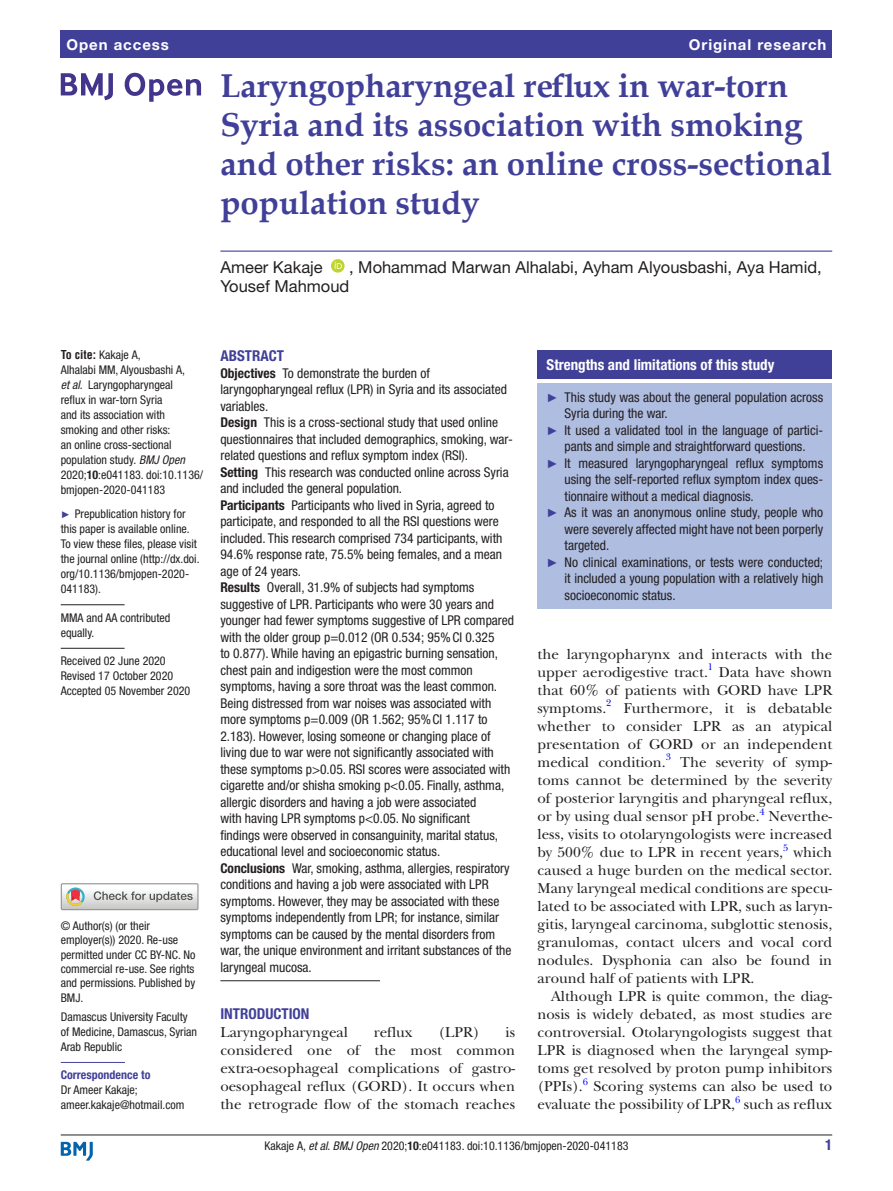
<style>
.page{position:relative;width:893px;height:1191px;background:#fff}
.page>*{position:absolute;margin:0;border:0;box-sizing:border-box;transform-origin:0 0}
.t1{font:700 33px/39px "Book Antiqua";color:#414099}
.t2{font:16.5px/19.5px "Helvetica Neue LT Std";color:#231f20}
.t3{font:15px/18px "New Baskerville";color:#231f20;text-align:justify}
.t4{font:700 condensed 15px "Helvetica Neue LT Std";color:#fff}
.t5{font:700 15px "Helvetica Neue LT Std";letter-spacing:.065em;color:#fff}
.t6{font:700 condensed 15px "Helvetica Neue LT Std";color:#414099}
.t7{font:condensed 13.5px/16.5px "Helvetica Neue LT Std";color:#231f20}
.t8{font:condensed 12px/15px "Helvetica Neue LT Std";color:#231f20}
.t9{font:700 condensed 12px "Helvetica Neue LT Std";color:#414099}
.t10{font:9.9px "New Baskerville";color:#00f}
.s1{font-family:"Helvetica LT Std";font-weight:700}
.s2{font-style:italic}
.s3{font-weight:700}
.s4{font-family:"Arial";font-stretch:normal;font-size:9.75px;color:#414099}
.s5{font-family:"Arial";font-stretch:normal;font-size:12px;color:#414099}
</style>
<div class="page">
<hr style="left:61px;top:1134px;width:771px;height:1px;background:#231f20">
<svg style="left:61px;top:1141px;width:32px;height:19px"></svg>
<div style="left:61px;top:31px;width:771px;height:27px;background:#414099"></div>
<hr style="left:220px;top:250px;width:612px;height:2px;background:#414099">
<svg style="left:331px;top:259px;width:14px;height:14px"></svg>
<hr style="left:61px;top:604px;width:64px;height:1px;background:#231f20">
<hr style="left:61px;top:648px;width:64px;height:1px;background:#231f20">
<hr style="left:61px;top:1062px;width:64px;height:1px;background:#414099">
<svg style="left:61px;top:73px;width:52px;height:27px"></svg>
<svg style="left:125px;top:73px;width:76px;height:29px"></svg>
<div style="left:61px;top:883px;width:138px;height:27px;border:1px solid #969090"></div>
<svg style="left:61px;top:883px;width:137px;height:26px"></svg>
<hr style="left:220px;top:980px;width:160px;height:1px;background:#231f20">
<div style="left:538px;top:350px;width:294px;height:29px;background:#414099"></div>
<div style="left:538px;top:383px;width:294px;height:226px;background:#afbde1"></div>
<p class="t5" style="left:66px;top:35px;width:104px">Open access</p>
<p class="t5" style="left:689px;top:35px;width:139px">Original research</p>
<h1 class="t1" style="left:220px;top:66px;width:613px">Laryngopharyngeal reflux in war-torn Syria and its association with smoking and other risks: an online cross-sectional population study</h1>
<p class="t2" style="left:220px;top:257px;width:104px">Ameer Kakaje</p>
<p class="t2" style="left:220px;top:257px;width:603px;text-indent:129px">, Mohammad Marwan Alhalabi, Ayham Alyousbashi, Aya Hamid,<br>Yousef Mahmoud</p>
<p class="t8" style="left:61px;top:347px;width:144px"><span class="s1">To cite:</span> Kakaje A,<br>Alhalabi MM, Alyousbashi A,<br><span class="s2">et al</span>. Laryngopharyngeal<br>reflux in war-torn Syria<br>and its association with smoking and other risks:<br>an online cross-sectional population study. <span class="s2">BMJ Open<br></span>2020;<span class="s3">10</span>:e041183. doi:10.1136/ bmjopen-2020-041183</p>
<p class="t8" style="left:61px;top:506px;width:140px"><span class="s4">►</span> Prepublication history for this paper is available online.<br>To view these files, please visit the journal online (http://dx.doi. org/10.1136/bmjopen-2020-<br>041183).</p>
<p class="t8" style="left:61px;top:610px;width:111px">MMA and AA contributed equally.</p>
<p class="t8" style="left:61px;top:653px;width:131px">Received 02 June 2020<br>Revised 17 October 2020<br>Accepted 05 November 2020</p>
<p class="t8" style="left:61px;top:918px;width:136px;line-height:14.4px">© Author(s) (or their employer(s)) 2020. Re-use permitted under CC BY-NC. No commercial re-use. See rights and permissions. Published by<br>BMJ.</p>
<p class="t8" style="left:61px;top:1009px;width:138px">Damascus University Faculty of Medicine, Damascus, Syrian<br>Arab Republic</p>
<p class="t9" style="left:61px;top:1067px;width:91px">Correspondence to</p>
<p class="t8" style="left:61px;top:1082px;width:125px">Dr Ameer Kakaje; ameer.kakaje@hotmail.com</p>
<p class="t6" style="left:220px;top:347px;width:65px">ABSTRACT</p>
<p class="t7" style="left:220px;top:364px;width:295px"><span class="s3">Objectives</span> To demonstrate the burden of laryngopharyngeal reflux (LPR) in Syria and its associated variables.<br><span class="s3">Design</span> This is a cross-sectional study that used online questionnaires that included demographics, smoking, war&shy;related questions and reflux symptom index (RSI).<br><span class="s3">Setting</span> This research was conducted online across Syria and included the general population.<br><span class="s3">Participants</span> Participants who lived in Syria, agreed to participate, and responded to all the RSI questions were included. This research comprised 734 participants, with 94.6% response rate, 75.5% being females, and a mean age of 24 years.<br><span class="s3">Results</span> Overall, 31.9% of subjects had symptoms suggestive of LPR. Participants who were 30 years and younger had fewer symptoms suggestive of LPR compared with the older group p=0.012 (OR 0.534; 95%CI 0.325<br>to 0.877). While having an epigastric burning sensation, chest pain and indigestion were the most common symptoms, having a sore throat was the least common.<br>Being distressed from war noises was associated with more symptoms p=0.009 (OR 1.562; 95%CI 1.117 to 2.183). However, losing someone or changing place of living due to war were not significantly associated with these symptoms p&gt;0.05. RSI scores were associated with cigarette and/or shisha smoking p&lt;0.05. Finally, asthma, allergic disorders and having a job were associated<br>with having LPR symptoms p&lt;0.05. No significant<br>findings were observed in consanguinity, marital status, educational level and socioeconomic status.<br><span class="s3">Conclusions</span> War, smoking, asthma, allergies, respiratory conditions and having a job were associated with LPR symptoms. However, they may be associated with these symptoms independently from LPR; for instance, similar symptoms can be caused by the mental disorders from war, the unique environment and irritant substances of the laryngeal mucosa.</p>
<p class="t6" style="left:220px;top:1005px;width:91px">INTRODUCTION</p>
<p class="t3" style="left:220px;top:1023px;width:129px">Laryngopharyngeal</p>
<p class="t3" style="left:374px;top:1023px;width:40px">reflux</p>
<p class="t3" style="left:439px;top:1023px;width:43px">(LPR)</p>
<p class="t3" style="left:220px;top:1023px;width:296px;text-indent:285px">is considered one of the most common extra-oesophageal complications of gastro&shy;oesophageal reflux (GORD). It occurs when the retrograde flow of the stomach reaches</p>
<p class="t4" style="left:547px;top:356px;width:229px">Strengths and limitations of this study</p>
<p class="t7" style="left:547px;top:389px;width:278px"><span class="s5">►</span> This study was about the general population across</p>
<p class="t7" style="left:565px;top:405px;width:105px">Syria during the war.</p>
<p class="t7" style="left:547px;top:422px;width:278px"><span class="s5">►</span> It used a validated tool in the language of partici-</p>
<p class="t7" style="left:565px;top:438px;width:243px">pants and simple and straightforward questions.</p>
<p class="t7" style="left:547px;top:455px;width:278px"><span class="s5">►</span> It measured laryngopharyngeal reflux symptoms</p>
<p class="t7" style="left:565px;top:471px;width:260px">using the self-reported reflux symptom index ques-</p>
<p class="t7" style="left:565px;top:488px;width:191px">tionnaire without a medical diagnosis.</p>
<p class="t7" style="left:547px;top:504px;width:278px"><span class="s5">►</span> As it was an anonymous online study, people who</p>
<p class="t7" style="left:565px;top:521px;width:260px">were severely affected might have not been porperly</p>
<p class="t7" style="left:565px;top:537px;width:46px">targeted.</p>
<p class="t7" style="left:547px;top:554px;width:278px"><span class="s5">►</span> No clinical examinations, or tests were conducted;</p>
<p class="t7" style="left:565px;top:570px;width:260px">it included a young population with a relatively high</p>
<p class="t7" style="left:565px;top:587px;width:113px">socioeconomic status.</p>
<p class="t3" style="left:538px;top:645px;width:296px">the laryngopharynx and interacts with the upper aerodigestive tract.<sup>1</sup> Data have shown that 60% of patients with GORD have LPR symptoms.</p>
<p class="t10" style="left:606px;top:697px;width:7px">2</p>
<p class="t3" style="left:538px;top:699px;width:296px;text-indent:86px">Furthermore, it is debatable whether to consider LPR as an atypical presentation of GORD or an independent medical condition.</p>
<p class="t10" style="left:666px;top:751px;width:7px">3</p>
<p class="t3" style="left:538px;top:753px;width:296px;text-indent:143px">The severity of symp&shy;toms cannot be determined by the severity of posterior laryngitis and pharyngeal reflux, or by using dual sensor pH probe.</p>
<p class="t10" style="left:759px;top:805px;width:7px">4</p>
<p class="t3" style="left:538px;top:807px;width:296px;text-indent:231px">Neverthe&shy;less, visits to otolaryngologists were increased by 500% due to LPR in recent years,</p>
<p class="t10" style="left:783px;top:841px;width:7px">5</p>
<p class="t3" style="left:538px;top:843px;width:296px;text-indent:256px">which caused a huge burden on the medical sector.<br>Many laryngeal medical conditions are specu&shy;lated to be associated with LPR, such as laryn&shy;gitis, laryngeal carcinoma, subglottic stenosis, granulomas, contact ulcers and vocal cord nodules. Dysphonia can also be found in around half of patients with LPR.</p>
<p class="t3" style="left:538px;top:987px;width:296px;text-indent:14px">Although LPR is quite common, the diag&shy;nosis is widely debated, as most studies are controversial. Otolaryngologists suggest that LPR is diagnosed when the laryngeal symp&shy;toms get resolved by proton pump inhibitors (PPIs).<sup>6</sup> Scoring systems can also be used to evaluate the possibility of LPR,</p>
<p class="t10" style="left:735px;top:1093px;width:7px">6</p>
<p class="t3" style="left:744px;top:1095px;width:90px">such as reflux</p>
<p class="t8" style="left:264px;top:1137px;width:366px">Kakaje A, <span class="s2">et al</span>. <span class="s2">BMJ Open</span> 2020;<span class="s3">10</span>:e041183. doi:10.1136/bmjopen-2020-041183</p>
<p class="t6" style="left:825px;top:1135px;width:9px">1</p>
</div>
